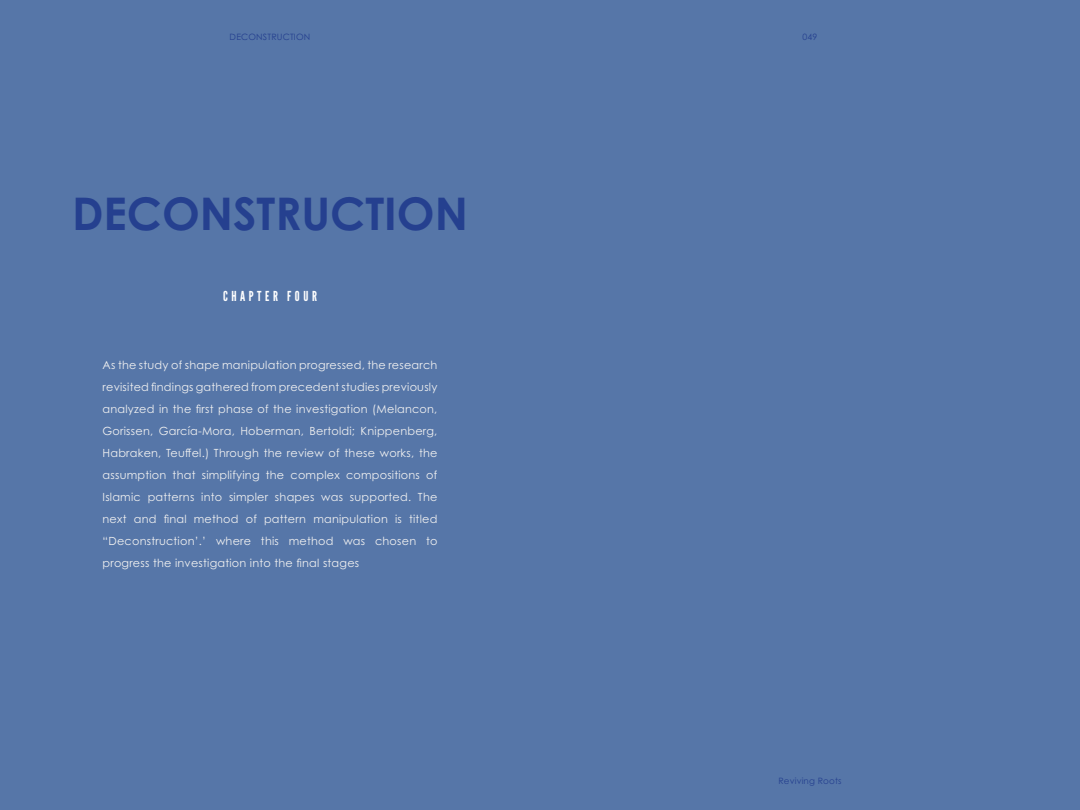
<style>
.page{position:relative;width:1080px;height:810px;background:#5676a8}
.page>*{position:absolute;margin:0;border:0;box-sizing:border-box;transform-origin:0 0}
.t1{font:700 45px "Century Gothic Pro";color:#25408f}
.t2{font:13.75px "League Gothic";letter-spacing:.26em;color:#fff}
.t3{font:11.25px/22px "Century Gothic Pro";letter-spacing:.02em;color:#f0f0f0;text-align:justify}
.t4{font:8.75px "Century Gothic Pro";letter-spacing:.02em;color:#25408f}
</style>
<div class="page">
<p class="t4" style="left:230px;top:31px;width:82px">DECONSTRUCTION</p>
<p class="t4" style="left:803px;top:31px;width:16px">049</p>
<h1 class="t1" style="left:72px;top:186px;width:397px">DECONSTRUCTION</h1>
<p class="t2" style="left:223px;top:288px;width:95px">CHAPTER FOUR</p>
<p class="t3" style="left:103px;top:354px;width:336px">As the study of shape manipulation progressed, the research revisited findings gathered from precedent studies previously analyzed in the first phase of the investigation (Melancon, Gorissen, García-Mora, Hoberman, Bertoldi; Knippenberg, Habraken, Teuffel.) Through the review of these works, the assumption that simplifying the complex compositions of Islamic patterns into simpler shapes was supported. The next and final method of pattern manipulation is titled “Deconstruction’.’ where this method was chosen to progress the investigation into the final stages</p>
<p class="t4" style="left:778px;top:775px;width:65px">Reviving Roots</p>
</div>
